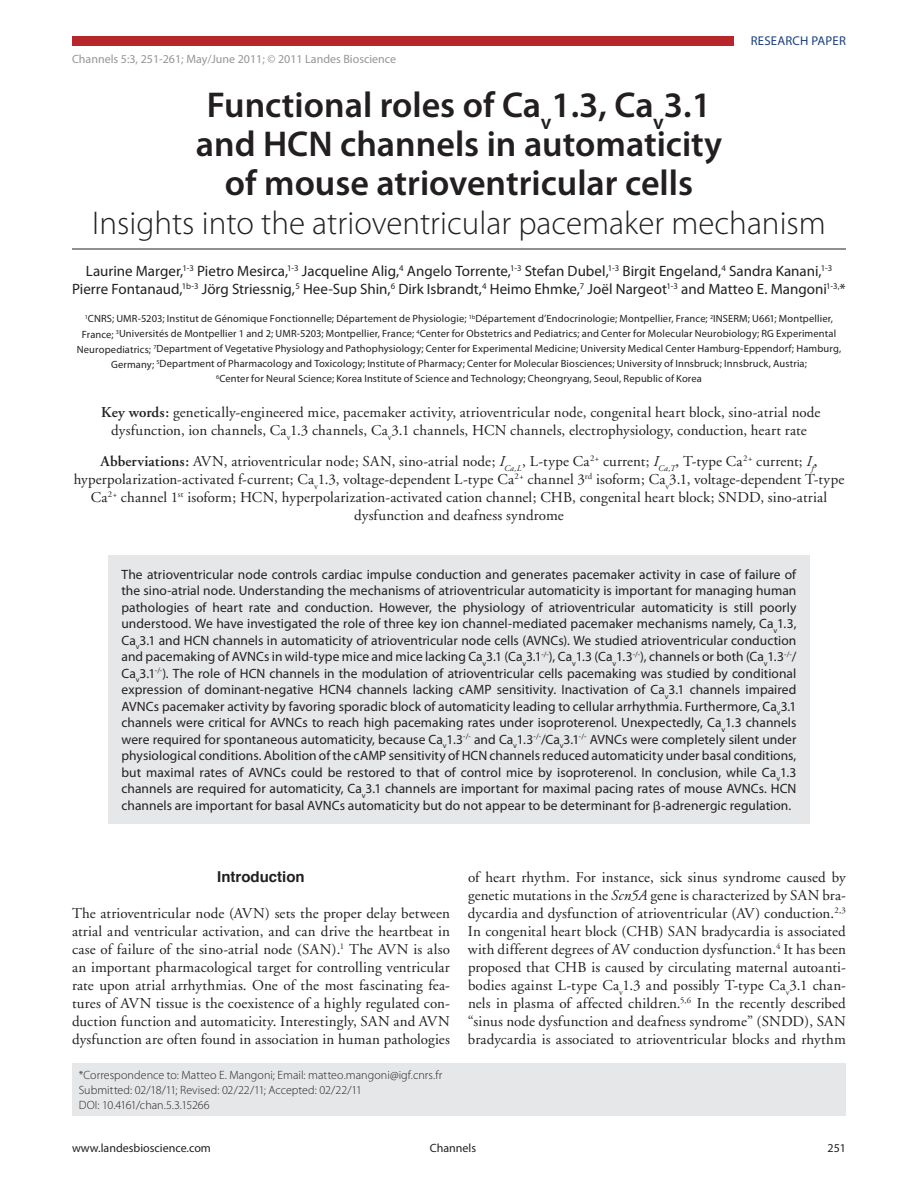
<style>
.page{position:relative;width:918px;height:1188px;background:#fff}
.page>*{position:absolute;margin:0;border:0;box-sizing:border-box;transform-origin:0 0}
.t1{font:600 36px/39px "Myriad Pro";color:#231f20;text-align:center}
.t2{font:300 33px "Myriad Pro";color:#231f20}
.t3{font:15px/18px "Adobe Garamond";letter-spacing:.01em;color:#231f20;text-align:justify}
.t4{font:15px/18px "Myriad Pro";color:#231f20;text-align:center}
.t5{font:700 15px "Helvetica";color:#231f20}
.t6{font:13.5px/16.5px "Myriad Pro";letter-spacing:.005em;color:#231f20;text-align:justify}
.t7{font:12.75px "Myriad Pro";letter-spacing:.02em;color:#193f7c}
.t8{font:300 12px/15px "Myriad Pro";letter-spacing:.005em;color:#231f20}
.t9{font:12px "Myriad Pro";color:#939598}
.t10{font:12px "Myriad Pro";color:#231f20}
.t11{font:10.5px/15px "Myriad Pro";letter-spacing:.015em;color:#231f20;text-align:center}
.s1{font-weight:600}
.s2{font-style:italic}
.s3{font-family:"Universal Std Greekw Math Pi"}
</style>
<div class="page">
<div style="left:72px;top:36px;width:662px;height:10px;background:#b7262b"></div>
<div style="left:108px;top:555px;width:702px;height:268px;background:#e6e7e9"></div>
<hr style="left:72px;top:249px;width:774px;height:1px;background:#231f20">
<div style="left:72px;top:1063px;width:774px;height:53px;background:#e6e7e9"></div>
<p class="t9" style="left:72px;top:52px;width:326px">Channels 5:3, 251-261; May/June 2011; © 2011 Landes Bioscience</p>
<p class="t7" style="left:751px;top:33px;width:94px">research paper</p>
<h1 class="t1" style="left:196px;top:85px;width:528px">Functional roles of Ca<sub>v</sub>1.3, Ca<sub>v</sub>3.1 and HCN channels in automaticity of mouse atrioventricular cells</h1>
<h2 class="t2" style="left:92px;top:203px;width:735px">Insights into the atrioventricular pacemaker mechanism</h2>
<p class="t4" style="left:72px;top:262px;width:775px">Laurine Marger,<sup>1-3</sup> Pietro Mesirca,<sup>1-3</sup> Jacqueline Alig,<sup>4</sup> Angelo Torrente,<sup>1-3</sup> Stefan Dubel,<sup>1-3</sup> Birgit Engeland,<sup>4</sup> Sandra Kanani,<sup>1-3<br></sup>Pierre Fontanaud,<sup>1b-3</sup> Jörg Striessnig,<sup>5</sup> Hee-Sup Shin,<sup>6</sup> Dirk Isbrandt,<sup>4</sup> Heimo Ehmke,<sup>7</sup> Joël Nargeot<sup>1-3</sup> and Matteo E. Mangoni<sup>1-3,</sup>*</p>
<p class="t11" style="left:77px;top:311px;width:766px"><sup>1</sup>CNRS; UMR-5203; Institut de Génomique Fonctionnelle; Département de Physiologie; <sup>1b</sup>Département d’Endocrinologie; Montpellier, France; <sup>2</sup>INSERM; U661; Montpellier, France; <sup>3</sup>Universités de Montpellier 1 and 2; UMR-5203; Montpellier, France; <sup>4</sup>Center for Obstetrics and Pediatrics; and Center for Molecular Neurobiology; RG Experimental Neuropediatrics; <sup>7</sup>Department of Vegetative Physiology and Pathophysiology; Center for Experimental Medicine; University Medical Center Hamburg-Eppendorf; Hamburg, Germany; <sup>5</sup>Department of Pharmacology and Toxicology; Institute of Pharmacy; Center for Molecular Biosciences; University of Innsbruck; Innsbruck, Austria;<br><sup>6</sup>Center for Neural Science; Korea Institute of Science and Technology; Cheongryang, Seoul, Republic of Korea</p>
<p class="t3" style="left:101px;top:403px;width:721px;text-align:center"><span class="s1">Key words:</span> genetically-engineered mice, pacemaker activity, atrioventricular node, congenital heart block, sino-atrial node dysfunction, ion channels, Ca<sub>v</sub>1.3 channels, Ca<sub>v</sub>3.1 channels, HCN channels, electrophysiology, conduction, heart rate</p>
<p class="t3" style="left:74px;top:453px;width:772px;text-align:center"><span class="s1">Abberviations:</span> AVN, atrioventricular node; SAN, sino-atrial node; <span class="s2">I</span><sub>Ca,L</sub>, L-type Ca<sup>2+</sup> current; <span class="s2">I</span><sub>Ca,T</sub>, T-type Ca<sup>2+</sup> current; <span class="s2">I</span><sub>f</sub>, hyperpolarization-activated f-current; Ca<sub>v</sub>1.3, voltage-dependent L-type Ca<sup>2+</sup> channel 3<sup>rd</sup> isoform; Ca<sub>v</sub>3.1, voltage-dependent T-type Ca<sup>2+</sup> channel 1<sup>st</sup> isoform; HCN, hyperpolarization-activated cation channel; CHB, congenital heart block; SNDD, sino-atrial dysfunction and deafness syndrome</p>
<p class="t6" style="left:121px;top:566px;width:677px">The atrioventricular node controls cardiac impulse conduction and generates pacemaker activity in case of failure of the sino-atrial node. Understanding the mechanisms of atrioventricular automaticity is important for managing human pathologies of heart rate and conduction. However, the physiology of atrioventricular automaticity is still poorly understood. We have investigated the role of three key ion channel-mediated pacemaker mechanisms namely, Ca<sub>v</sub>1.3, Ca<sub>v</sub>3.1 and HCN channels in automaticity of atrioventricular node cells (AVNCs). We studied atrioventricular conduction and pacemaking of AVNCs in wild-type mice and mice lacking Ca<sub>v</sub>3.1 (Ca<sub>v</sub>3.1<sup>-/-</sup>), Ca<sub>v</sub>1.3 (Ca<sub>v</sub>1.3<sup>-/-</sup>), channels or both (Ca<sub>v</sub>1.3<sup>‑/-</sup>/ Ca<sub>v</sub>3.1<sup>-/-</sup>). The role of HCN channels in the modulation of atrioventricular cells pacemaking was studied by conditional expression of dominant-negative HCN4 channels lacking cAMP sensitivity. Inactivation of Ca<sub>v</sub>3.1 channels impaired AVNCs pacemaker activity by favoring sporadic block of automaticity leading to cellular arrhythmia. Furthermore, Ca<sub>v</sub>3.1 channels were critical for AVNCs to reach high pacemaking rates under isoproterenol. Unexpectedly, Ca<sub>v</sub>1.3 channels were required for spontaneous automaticity, because Ca<sub>v</sub>1.3<sup>-/-</sup> and Ca<sub>v</sub>1.3<sup>-/-</sup>/Ca<sub>v</sub>3.1<sup>-/-</sup> AVNCs were completely silent under physiological conditions. Abolition of the cAMP sensitivity of HCN channels reduced automaticity under basal conditions, but maximal rates of AVNCs could be restored to that of control mice by isoproterenol. In conclusion, while Ca<sub>v</sub>1.3 channels are required for automaticity, Ca<sub>v</sub>3.1 channels are important for maximal pacing rates of mouse AVNCs. HCN channels are important for basal AVNCs automaticity but do not appear to be determinant for <span class="s3">β</span>-adrenergic regulation.</p>
<p class="t5" style="left:217px;top:865px;width:89px">Introduction</p>
<p class="t3" style="left:72px;top:905px;width:379px">The atrioventricular node (AVN) sets the proper delay between atrial and ventricular activation, and can drive the heartbeat in case of failure of the sino-atrial node (SAN).<sup>1</sup> The AVN is also an important pharmacological target for controlling ventricular rate upon atrial arrhythmias. One of the most fascinating fea&shy;tures of AVN tissue is the coexistence of a highly regulated con&shy;duction function and automaticity. Interestingly, SAN and AVN dysfunction are often found in association in human pathologies</p>
<p class="t8" style="left:79px;top:1068px;width:365px">*Correspondence to: Matteo E. Mangoni; Email: matteo.mangoni@igf.cnrs.fr<br>Submitted: 02/18/11; Revised: 02/22/11; Accepted: 02/22/11<br>DOI: 10.4161/chan.5.3.15266</p>
<p class="t3" style="left:468px;top:869px;width:379px">of heart rhythm. For instance, sick sinus syndrome caused by genetic mutations in the <span class="s2">Scn5A</span> gene is characterized by SAN bra&shy;dycardia and dysfunction of atrioventricular (AV) conduction.<sup>2,3<br></sup>In congenital heart block (CHB) SAN bradycardia is associated with different degrees of AV conduction dysfunction.<sup>4</sup> It has been proposed that CHB is caused by circulating maternal autoanti&shy;bodies against L-type Ca<sub>v</sub>1.3 and possibly T-type Ca<sub>v</sub>3.1 chan&shy;nels in plasma of affected children.<sup>5,6</sup> In the recently described “sinus node dysfunction and deafness syndrome” (SNDD), SAN bradycardia is associated to atrioventricular blocks and rhythm</p>
<p class="t10" style="left:72px;top:1141px;width:140px">www.landesbioscience.com</p>
<p class="t10" style="left:430px;top:1141px;width:48px">Channels</p>
<p class="t10" style="left:828px;top:1141px;width:20px">251</p>
</div>
